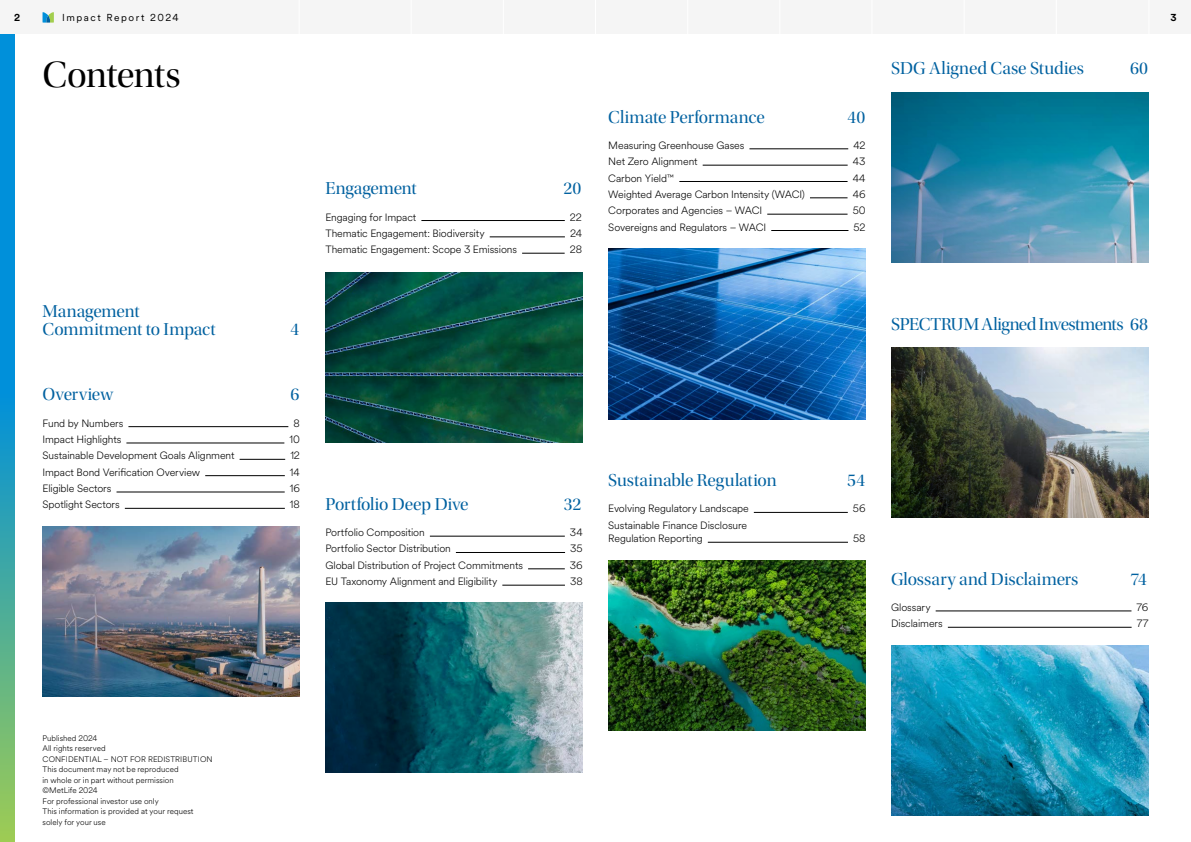
<style>
.page{position:relative;width:1191px;height:842px;background:#fff}
.page>*{position:absolute;margin:0;border:0;box-sizing:border-box;transform-origin:0 0}
.t1{font:38px "Utopia Std Disp";letter-spacing:-.015em;color:#000}
.t2{font:18px/18px "Utopia Std Disp";letter-spacing:-.005em;color:#0061a0}
.t3{font:18px "Utopia Std Disp";letter-spacing:-.03em;color:#0061a0}
.t4{font:300 10.5px/13.5px "Met Life Circular";letter-spacing:-.01em;color:#000}
.t5{font:10px "Met Life Circular";letter-spacing:.155em;color:#000}
.t6{font:700 10px "Met Life Circular";color:#000}
.t7{font:300 8px/10.5px "Met Life Circular";letter-spacing:.005em;color:#000}
.s1{font-family:"Raleway"}
</style>
<div class="page">
<svg style="left:0;top:34px;width:14px;height:808px"></svg>
<hr style="left:128px;top:426px;width:160px;height:1px;background:#000">
<hr style="left:126px;top:443px;width:158px;height:1px;background:#000">
<hr style="left:240px;top:459px;width:45px;height:1px;background:#000">
<hr style="left:205px;top:475px;width:80px;height:1px;background:#000">
<hr style="left:116px;top:492px;width:169px;height:1px;background:#000">
<hr style="left:125px;top:508px;width:160px;height:1px;background:#000">
<hr style="left:421px;top:220px;width:144px;height:1px;background:#000">
<hr style="left:490px;top:237px;width:75px;height:1px;background:#000">
<hr style="left:522px;top:253px;width:42px;height:1px;background:#000">
<hr style="left:430px;top:536px;width:135px;height:1px;background:#000">
<hr style="left:456px;top:552px;width:109px;height:1px;background:#000">
<hr style="left:528px;top:569px;width:37px;height:1px;background:#000">
<hr style="left:502px;top:585px;width:63px;height:1px;background:#000">
<hr style="left:749px;top:149px;width:99px;height:1px;background:#000">
<hr style="left:702px;top:165px;width:145px;height:1px;background:#000">
<hr style="left:679px;top:181px;width:168px;height:1px;background:#000">
<hr style="left:810px;top:198px;width:37px;height:1px;background:#000">
<hr style="left:767px;top:214px;width:80px;height:1px;background:#000">
<hr style="left:771px;top:230px;width:77px;height:1px;background:#000">
<hr style="left:935px;top:611px;width:196px;height:1px;background:#000">
<hr style="left:948px;top:627px;width:183px;height:1px;background:#000">
<svg style="left:325px;top:272px;width:258px;height:170px"></svg>
<svg style="left:608px;top:249px;width:257px;height:170px"></svg>
<svg style="left:891px;top:645px;width:257px;height:171px"></svg>
<hr style="left:754px;top:512px;width:94px;height:1px;background:#000">
<hr style="left:708px;top:542px;width:140px;height:1px;background:#000">
<img style="left:43px;top:526px;width:257px;height:170px">
<img style="left:891px;top:347px;width:257px;height:170px">
<svg style="left:891px;top:93px;width:257px;height:170px"></svg>
<svg style="left:325px;top:603px;width:257px;height:170px"></svg>
<img style="left:608px;top:561px;width:258px;height:170px">
<div style="left:0;top:0;width:1191px;height:34px;background:#f3f3f3"></div>
<hr style="left:595px;top:0;width:1px;height:34px;background:#fff">
<svg style="left:43px;top:12px;width:11px;height:11px"></svg>
<hr style="left:1148px;top:0;width:1px;height:34px;background:#fff">
<hr style="left:1055px;top:0;width:1px;height:34px;background:#fff">
<hr style="left:963px;top:0;width:1px;height:34px;background:#fff">
<hr style="left:871px;top:0;width:1px;height:34px;background:#fff">
<hr style="left:779px;top:0;width:1px;height:34px;background:#fff">
<hr style="left:299px;top:0;width:1px;height:34px;background:#fff">
<hr style="left:503px;top:0;width:1px;height:34px;background:#fff">
<hr style="left:411px;top:0;width:1px;height:34px;background:#fff">
<hr style="left:687px;top:0;width:1px;height:34px;background:#fff">
<p class="t6" style="left:14px;top:10px;width:8px">2</p>
<p class="t5" style="left:62px;top:11px;width:118px">Impact Report 2024</p>
<p class="t6" style="left:1170px;top:10px;width:8px">3</p>
<h1 class="t1" style="left:43px;top:55px;width:140px">Contents</h1>
<h2 class="t2" style="left:43px;top:302px;width:175px">Management<br>Commitment to Impact</h2>
<h2 class="t2" style="left:325px;top:180px;width:93px">Engagement</h2>
<h2 class="t2" style="left:563px;top:180px;width:19px">20</h2>
<p class="t4" style="left:325px;top:210px;width:92px">Engaging for Impact</p>
<p class="t4" style="left:570px;top:210px;width:14px">22</p>
<p class="t4" style="left:325px;top:226px;width:161px">Thematic Engagement: Biodiversity</p>
<p class="t4" style="left:570px;top:226px;width:13px">24</p>
<p class="t4" style="left:325px;top:242px;width:193px">Thematic Engagement: Scope 3 Emissions</p>
<p class="t4" style="left:570px;top:242px;width:14px">28</p>
<h2 class="t2" style="left:608px;top:108px;width:158px">Climate Performance</h2>
<h2 class="t2" style="left:847px;top:108px;width:19px">40</h2>
<p class="t4" style="left:608px;top:138px;width:138px">Measuring Greenhouse Gases</p>
<p class="t4" style="left:853px;top:138px;width:14px">42</p>
<p class="t4" style="left:608px;top:154px;width:91px">Net Zero Alignment</p>
<p class="t4" style="left:852px;top:154px;width:14px">43</p>
<p class="t4" style="left:608px;top:171px;width:68px">Carbon Yield<span class="s1">™</span></p>
<p class="t4" style="left:852px;top:171px;width:14px">44</p>
<p class="t4" style="left:608px;top:187px;width:198px">Weighted Average Carbon Intensity (WACI)</p>
<p class="t4" style="left:852px;top:187px;width:14px">46</p>
<p class="t4" style="left:608px;top:203px;width:155px">Corporates and Agencies – WACI</p>
<p class="t4" style="left:852px;top:203px;width:14px">50</p>
<p class="t4" style="left:608px;top:220px;width:159px">Sovereigns and Regulators – WACI</p>
<p class="t4" style="left:853px;top:220px;width:13px">52</p>
<h2 class="t2" style="left:891px;top:60px;width:194px">SDG Aligned Case Studies</h2>
<h2 class="t2" style="left:1130px;top:60px;width:20px">60</h2>
<h2 class="t2" style="left:291px;top:320px;width:10px">4</h2>
<h2 class="t3" style="left:891px;top:314px;width:258px">SPECTRUM Aligned Investments 68</h2>
<h2 class="t2" style="left:43px;top:386px;width:72px">Overview</h2>
<h2 class="t2" style="left:291px;top:386px;width:10px">6</h2>
<p class="t4" style="left:43px;top:416px;width:82px">Fund by Numbers</p>
<p class="t4" style="left:293px;top:416px;width:8px">8</p>
<p class="t4" style="left:43px;top:432px;width:80px">Impact Highlights</p>
<p class="t4" style="left:289px;top:432px;width:12px">10</p>
<p class="t4" style="left:43px;top:448px;width:193px">Sustainable Development Goals Alignment</p>
<p class="t4" style="left:290px;top:448px;width:11px">12</p>
<p class="t4" style="left:43px;top:465px;width:159px">Impact Bond Verification Overview</p>
<p class="t4" style="left:290px;top:465px;width:11px">14</p>
<p class="t4" style="left:43px;top:481px;width:70px">Eligible Sectors</p>
<p class="t4" style="left:290px;top:481px;width:12px">16</p>
<p class="t4" style="left:43px;top:497px;width:79px">Spotlight Sectors</p>
<p class="t4" style="left:290px;top:497px;width:11px">18</p>
<h2 class="t2" style="left:325px;top:495px;width:145px">Portfolio Deep Dive</h2>
<h2 class="t2" style="left:564px;top:495px;width:19px">32</h2>
<p class="t4" style="left:325px;top:525px;width:101px">Portfolio Composition</p>
<p class="t4" style="left:570px;top:525px;width:14px">34</p>
<p class="t4" style="left:325px;top:542px;width:127px">Portfolio Sector Distribution</p>
<p class="t4" style="left:570px;top:542px;width:14px">35</p>
<p class="t4" style="left:325px;top:558px;width:199px">Global Distribution of Project Commitments</p>
<p class="t4" style="left:570px;top:558px;width:14px">36</p>
<p class="t4" style="left:325px;top:574px;width:173px">EU Taxonomy Alignment and Eligibility</p>
<p class="t4" style="left:570px;top:574px;width:14px">38</p>
<h2 class="t2" style="left:608px;top:472px;width:170px">Sustainable Regulation</h2>
<h2 class="t2" style="left:847px;top:472px;width:20px">54</h2>
<p class="t4" style="left:608px;top:501px;width:142px">Evolving Regulatory Landscape</p>
<p class="t4" style="left:853px;top:501px;width:14px">56</p>
<p class="t4" style="left:608px;top:518px;width:140px">Sustainable Finance Disclosure<br>Regulation Reporting</p>
<p class="t4" style="left:853px;top:531px;width:14px">58</p>
<h2 class="t2" style="left:891px;top:570px;width:189px">Glossary and Disclaimers</h2>
<h2 class="t2" style="left:1130px;top:570px;width:18px">74</h2>
<p class="t4" style="left:891px;top:600px;width:41px">Glossary</p>
<p class="t4" style="left:1136px;top:600px;width:13px">76</p>
<p class="t4" style="left:891px;top:616px;width:53px">Disclaimers</p>
<p class="t4" style="left:1136px;top:616px;width:13px">77</p>
<p class="t7" style="left:43px;top:733px;width:172px">Published 2024<br>All rights reserved<br>CONFIDENTIAL – NOT FOR REDISTRIBUTION<br>This document may not be reproduced<br>in whole or in part without permission<br>©MetLife 2024<br>For professional investor use only<br>This information is provided at your request solely for your use</p>
</div>
